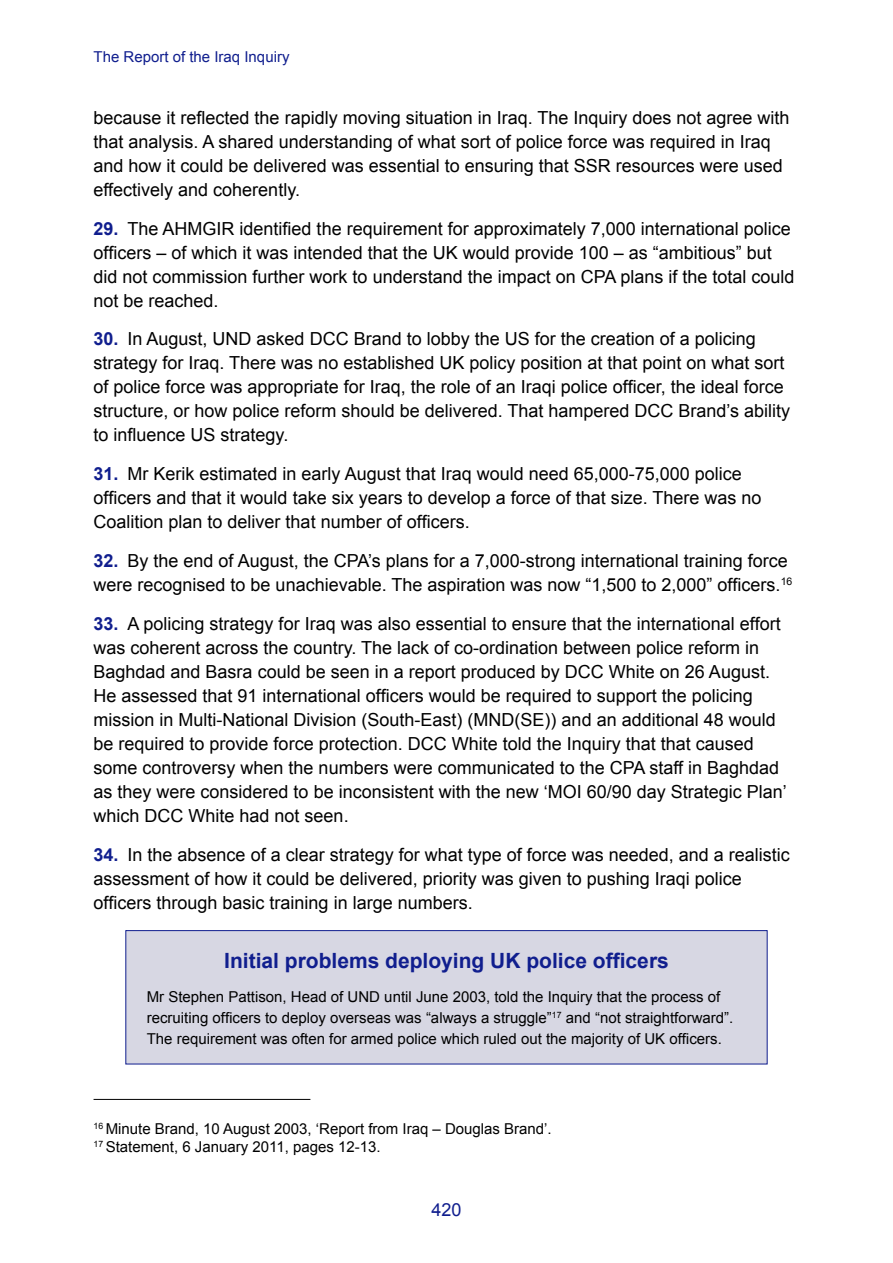
<style>
.page{position:relative;width:893px;height:1263px;background:#fff}
.page>*{position:absolute;margin:0;border:0;box-sizing:border-box;transform-origin:0 0}
.Box_Heading{font:700 21px "Arial";color:#101e8e}
.t1{font:18px/24px "Arial";color:#000}
.t2{font:18px "Arial";color:#101e8e}
.Box_Text{font:15px/21px "Arial";color:#000}
.Footnote{font:15px "Arial";color:#000}
.t3{font:15px "Arial";color:#101e8e}
.s1{font-weight:700;color:#101e8e}
</style>
<div class="page">
<div style="left:125px;top:930px;width:642px;height:134px;background:#d7d7e3;border:1px solid #101e8e"></div>
<hr style="left:94px;top:1099px;width:216px;height:1px;background:#000">
<p class="t3" style="left:94px;top:47px;width:197px">The Report of the Iraq Inquiry</p>
<p class="t1" style="left:94px;top:106px;width:698px">because it reflected the rapidly moving situation in Iraq. The Inquiry does not agree with that analysis. A shared understanding of what sort of police force was required in Iraq and how it could be delivered was essential to ensuring that SSR resources were used effectively and coherently.</p>
<p class="t1" style="left:94px;top:216px;width:703px"><span class="s1">29.</span> The AHMGIR identified the requirement for approximately 7,000 international police officers – of which it was intended that the UK would provide 100 – as “ambitious” but did not commission further work to understand the impact on CPA plans if the total could not be reached.</p>
<p class="t1" style="left:94px;top:327px;width:698px"><span class="s1">30.</span> In August, UND asked DCC Brand to lobby the US for the creation of a policing strategy for Iraq. There was no established UK policy position at that point on what sort of police force was appropriate for Iraq, the role of an Iraqi police officer, the ideal force structure, or how police reform should be delivered. That hampered DCC Brand’s ability to influence US strategy.</p>
<p class="t1" style="left:94px;top:462px;width:670px"><span class="s1">31.</span> Mr Kerik estimated in early August that Iraq would need 65,000‑75,000 police officers and that it would take six years to develop a force of that size. There was no<br>Coalition plan to deliver that number of officers.</p>
<p class="t1" style="left:94px;top:549px;width:700px"><span class="s1">32.</span> By the end of August, the CPA’s plans for a 7,000‑strong international training force were recognised to be unachievable. The aspiration was now “1,500 to 2,000” officers.<sup>16</sup></p>
<p class="t1" style="left:94px;top:612px;width:695px"><span class="s1">33.</span> A policing strategy for Iraq was also essential to ensure that the international effort was coherent across the country. The lack of co‑ordination between police reform in Baghdad and Basra could be seen in a report produced by DCC White on 26 August.<br>He assessed that 91 international officers would be required to support the policing mission in Multi‑National Division (South‑East) (MND(SE)) and an additional 48 would be required to provide force protection. DCC White told the Inquiry that that caused some controversy when the numbers were communicated to the CPA staff in Baghdad as they were considered to be inconsistent with the new ‘MOI 60/90 day Strategic Plan’ which DCC White had not seen.</p>
<p class="t1" style="left:94px;top:843px;width:698px"><span class="s1">34.</span> In the absence of a clear strategy for what type of force was needed, and a realistic assessment of how it could be delivered, priority was given to pushing Iraqi police officers through basic training in large numbers.</p>
<p class="Box_Heading" style="left:224px;top:949px;width:446px">Initial problems deploying UK police officers</p>
<p class="Box_Text" style="left:147px;top:986px;width:588px">Mr Stephen Pattison, Head of UND until June 2003, told the Inquiry that the process of recruiting officers to deploy overseas was “always a struggle”<sup>17</sup> and “not straightforward”.<br>The requirement was often for armed police which ruled out the majority of UK officers.</p>
<p class="Footnote" style="left:94px;top:1119px;width:460px"><sup>16</sup> Minute Brand, 10 August 2003, ‘Report from Iraq – Douglas Brand’.</p>
<p class="Footnote" style="left:94px;top:1137px;width:289px"><sup>17</sup> Statement, 6 January 2011, pages 12‑13.</p>
<p class="t2" style="left:431px;top:1197px;width:32px">420</p>
</div>
